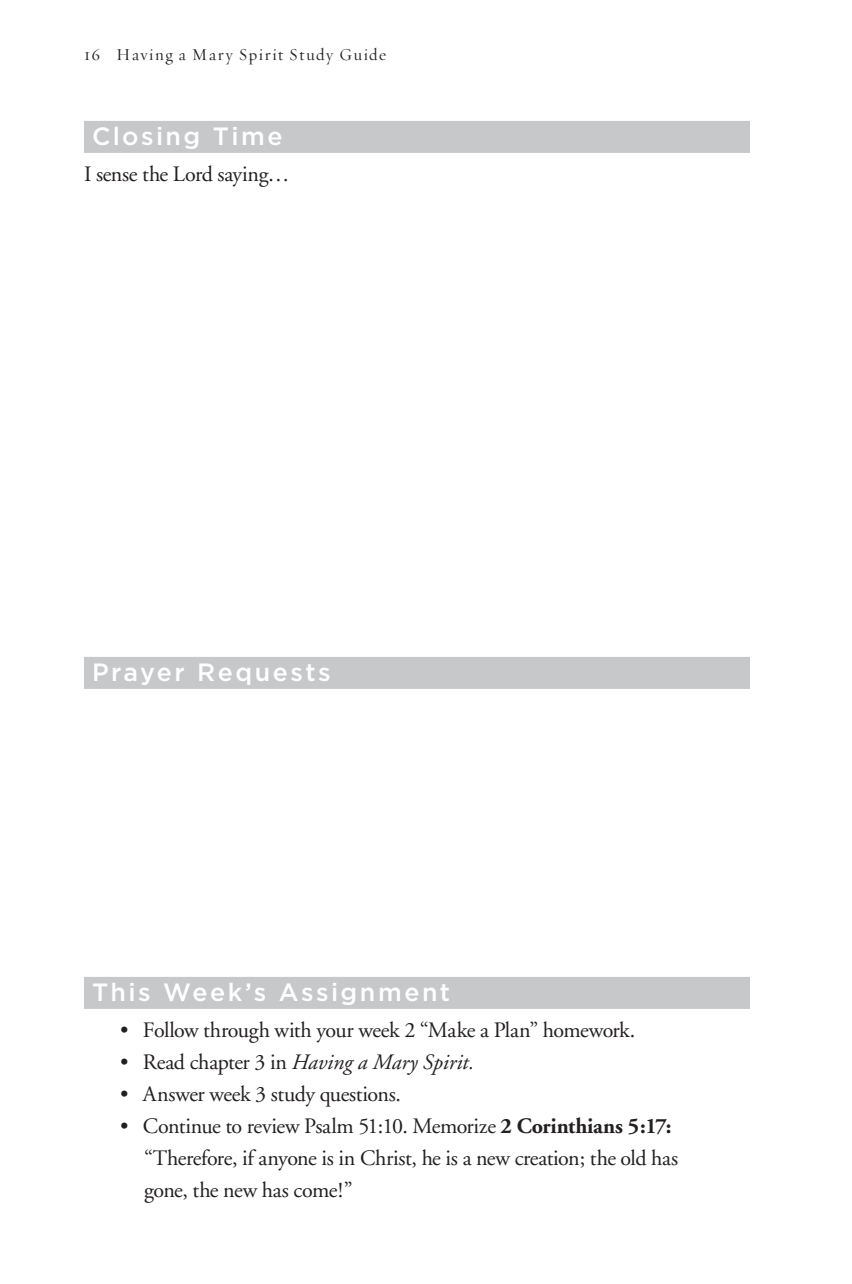
<style>
.page{position:relative;width:852px;height:1284px;background:#fff}
.page>*{position:absolute;margin:0;border:0;box-sizing:border-box;transform-origin:0 0}
.t1{font:500 25px "Gotham";letter-spacing:.1em;color:#fff}
.t2{font:22px/32px "Adobe Garamond";letter-spacing:-.02em;color:#231f20}
.t3{font:italic 22px "Adobe Garamond";letter-spacing:-.005em;color:#231f20}
.t4{font:17px "Requiem Display HTF Roman";letter-spacing:.085em;color:#231f20}
.s1{font-style:normal}
.s2{font-weight:700}
</style>
<div class="page">
<div style="left:84px;top:121px;width:666px;height:32px;background:#c7c8ca"></div>
<div style="left:84px;top:657px;width:666px;height:32px;background:#c7c8ca"></div>
<div style="left:84px;top:977px;width:666px;height:32px;background:#c7c8ca"></div>
<p class="t4" style="left:84px;top:45px;width:304px">16 Having a Mary Spirit Study Guide</p>
<p class="t1" style="left:92px;top:122px;width:192px">Closing Time</p>
<p class="t2" style="left:84px;top:159px;width:207px">I sense the Lord saying…</p>
<p class="t1" style="left:92px;top:658px;width:240px">Prayer Requests</p>
<p class="t1" style="left:92px;top:978px;width:360px">This Week’s Assignment</p>
<p class="t2" style="left:120px;top:1015px;width:517px">• Follow through with your week 2 “Make a Plan” homework.</p>
<p class="t3" style="left:120px;top:1050px;width:356px"><span class="s1">• Read chapter 3 in</span> Having a Mary Spirit.</p>
<p class="t2" style="left:120px;top:1079px;width:282px">• Answer week 3 study questions.</p>
<p class="t2" style="left:144px;top:1111px;width:536px;text-indent:-24px">• Continue to review Psalm 51:10. Memorize <span class="s2">2 Corinthians 5:17: </span>“Therefore, if anyone is in Christ, he is a new creation; the old has gone, the new has come!”</p>
</div>
